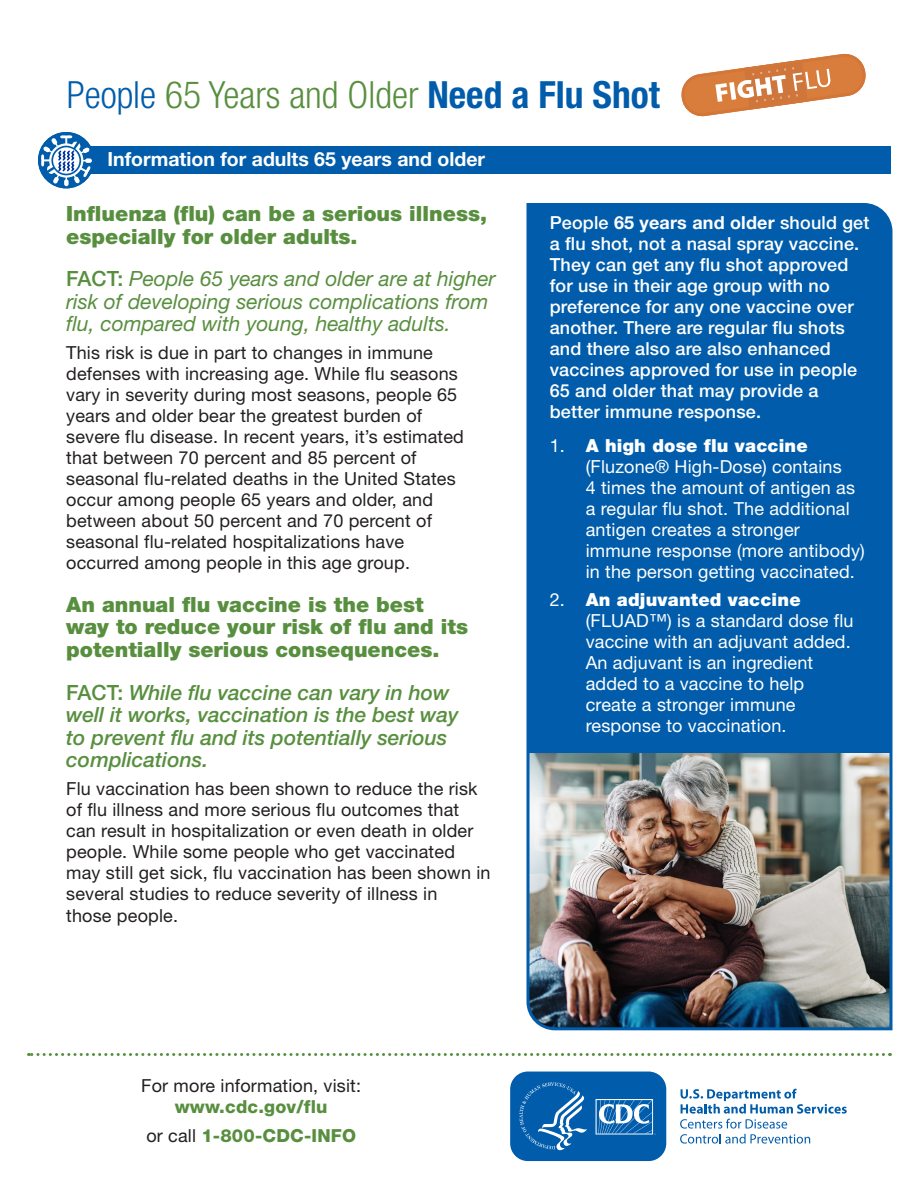
<style>
.page{position:relative;width:918px;height:1188px;background:#fff}
.page>*{position:absolute;margin:0;border:0;box-sizing:border-box;transform-origin:0 0}
.t1{font:300 condensed 37.5px "Helvetica Neue LT Std";color:#588f3f}
.t2{font:900 21px/22.5px "Helvetica Neue LT Std";color:#588f3f}
.t3{font:italic 500 21px/22.5px "Helvetica Neue LT Std";color:#588f3f}
.t4{font:italic 21px/22.5px "Helvetica Neue LT Std";color:#588f3f}
.H1a{font:700 19.5px "Helvetica Neue LT Std";color:#fff}
.B1__Body{font:18px/21px "Helvetica Neue LT Std";letter-spacing:.01em;color:#231f20}
.L1_text_box{font:18px/21px "Helvetica Neue LT Std";letter-spacing:.01em;color:#fff}
.Text_Box_Paragraph_1{font:500 18px/21px "Helvetica Neue LT Std";letter-spacing:.01em;color:#fff}
.Information{font:18px/21px "Helvetica Neue LT Std";letter-spacing:.01em;color:#231f20;text-align:center}
.Information-2{font:800 18px "Helvetica Neue LT Std";letter-spacing:.01em;color:#588f3f}
.s1{color:#015dab}
.s2{font-weight:700;color:#015dab}
.s3{font-weight:500;font-style:normal}
.s4{font-style:normal}
.s5{font-weight:700}
.s6{font-weight:900}
.s7{font-weight:800;color:#588f3f}
.s8{font-weight:400;color:#231f20}
</style>
<div class="page">
<img style="left:526px;top:203px;width:367px;height:828px">
<div style="left:86px;top:146px;width:805px;height:28px;background:#015dab"></div>
<svg style="left:38px;top:132px;width:54px;height:56px"></svg>
<svg style="left:680px;top:1089px;width:167px;height:55px"></svg>
<svg style="left:510px;top:1071px;width:157px;height:91px;background:#2574b6"></svg>
<svg style="left:681px;top:53px;width:185px;height:64px"></svg>
<svg style="left:28px;top:1053px;width:855px;height:3px"></svg>
<h1 class="t1" style="left:67px;top:74px;width:595px"><span class="s1">People</span> 65 Years and Older <span class="s2">Need a Flu Shot</span></h1>
<h1 class="H1a" style="left:107px;top:147px;width:379px">Information for adults 65 years and older</h1>
<h2 class="t2" style="left:66px;top:202px;width:422px">Influenza (flu) can be a serious illness, especially for older adults.</h2>
<h2 class="t4" style="left:66px;top:267px;width:431px"><span class="s3">FACT:</span> People 65 years and older are at higher risk of developing serious complications from flu, compared with young, healthy adults.</h2>
<p class="B1__Body" style="left:66px;top:342px;width:399px">This risk is due in part to changes in immune defenses with increasing age. While flu seasons vary in severity during most seasons, people 65 years and older bear the greatest burden of severe flu disease. In recent years, it’s estimated that between 70 percent and 85 percent of seasonal flu-related deaths in the United States occur among people 65 years and older, and between about 50 percent and 70 percent of seasonal flu-related hospitalizations have occurred among people in this age group.</p>
<h2 class="t2" style="left:66px;top:593px;width:403px">An annual flu vaccine is the best way to reduce your risk of flu and its potentially serious consequences.</h2>
<h2 class="t3" style="left:66px;top:681px;width:394px"><span class="s4">FACT:</span> While flu vaccine can vary in how well it works, vaccination is the best way to prevent flu and its potentially serious complications.</h2>
<p class="B1__Body" style="left:66px;top:777px;width:426px">Flu vaccination has been shown to reduce the risk of flu illness and more serious flu outcomes that can result in hospitalization or even death in older people. While some people who get vaccinated may still get sick, flu vaccination has been shown in several studies to reduce severity of illness in<br>those people.</p>
<p class="Text_Box_Paragraph_1" style="left:550px;top:212px;width:321px">People <span class="s5">65 years and older</span> should get a flu shot, not a nasal spray vaccine.<br>They can get any flu shot approved for use in their age group with no preference for any one vaccine over another. There are regular flu shots and there also are also enhanced vaccines approved for use in people 65 and older that may provide a better immune response.</p>
<h2 class="L1_text_box" style="left:586px;top:435px;width:281px;text-indent:-36px">1. <span class="s6">A high dose flu vaccine </span>(Fluzone® High-Dose) contains<br>4 times the amount of antigen as a regular flu shot. The additional antigen creates a stronger immune response (more antibody) in the person getting vaccinated.</h2>
<h2 class="L1_text_box" style="left:586px;top:589px;width:269px;text-indent:-36px">2. <span class="s6">An adjuvanted vaccine </span>(FLUAD™) is a standard dose flu vaccine with an adjuvant added.<br>An adjuvant is an ingredient added to a vaccine to help create a stronger immune response to vaccination.</h2>
<p class="Information" style="left:141px;top:1074px;width:221px">For more information, visit: <span class="s7">www.cdc.gov/flu</span></p>
<p class="Information-2" style="left:146px;top:1125px;width:211px"><span class="s8">or call</span> 1-800-CDC-INFO</p>
</div>
